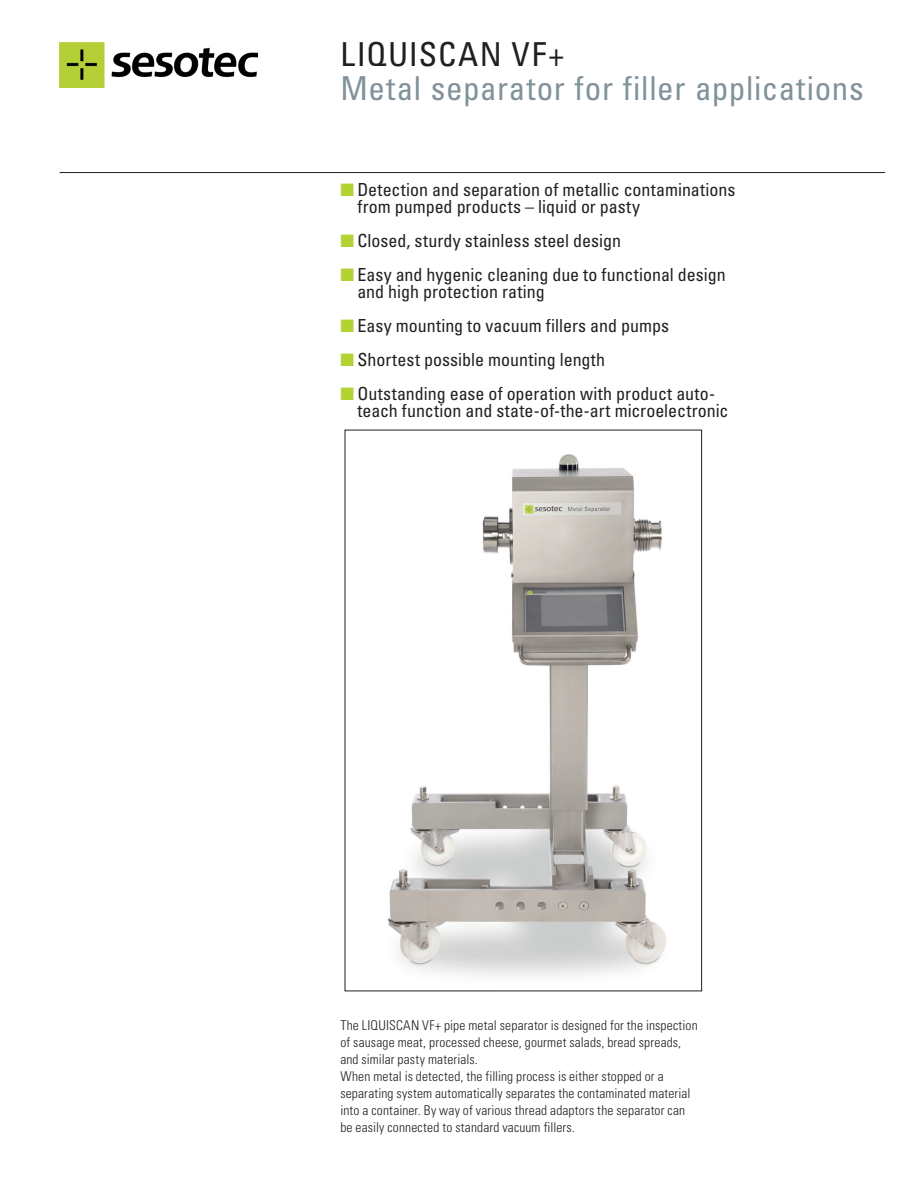
<style>
.page{position:relative;width:919px;height:1187px;background:#fff}
.page>*{position:absolute;margin:0;border:0;box-sizing:border-box;transform-origin:0 0}
.t1{font:condensed 33px "Univers LT";letter-spacing:.02em;color:#81929b}
.t2{font:condensed 33px "Univers LT";letter-spacing:.04em;color:#231f20}
.t3{font:condensed 18px/17px "Univers LT";color:#231f20}
.t4{font:300 condensed 13.5px/17px "Univers LT";letter-spacing:.015em;color:#231f20}
.s1{color:#b3d234}
</style>
<div class="page">
<hr style="left:60px;top:172px;width:824px;height:1px;background:#231f20">
<img style="left:60px;top:43px;width:197px;height:44px">
<img style="left:388px;top:454px;width:278px;height:523px">
<h1 class="t2" style="left:340px;top:34px;width:226px">LIQUISCAN VF+</h1>
<h1 class="t1" style="left:340px;top:68px;width:525px">Metal separator for filler applications</h1>
<h2 class="t3" style="left:357px;top:180px;width:379px;text-indent:-17px"><span class="s1">■</span> Detection and separation of metallic contaminations from pumped products – liquid or pasty</h2>
<h2 class="t3" style="left:340px;top:231px;width:282px"><span class="s1">■</span> Closed, sturdy stainless steel design</h2>
<h2 class="t3" style="left:357px;top:266px;width:370px;text-indent:-17px"><span class="s1">■</span> Easy and hygenic cleaning due to functional design and high protection rating</h2>
<h2 class="t3" style="left:340px;top:317px;width:330px"><span class="s1">■</span> Easy mounting to vacuum fillers and pumps</h2>
<h2 class="t3" style="left:340px;top:351px;width:266px"><span class="s1">■</span> Shortest possible mounting length</h2>
<h2 class="t3" style="left:357px;top:385px;width:372px;text-indent:-17px"><span class="s1">■</span> Outstanding ease of operation with product auto&shy;teach function and state-of-the-art microelectronic</h2>
<p class="t4" style="left:340px;top:1016px;width:359px">The LIQUISCAN VF+ pipe metal separator is designed for the inspection of sausage meat, processed cheese, gourmet salads, bread spreads, and similar pasty materials.<br>When metal is detected, the filling process is either stopped or a separating system automatically separates the contaminated material into a container. By way of various thread adaptors the separator can be easily connected to standard vacuum fillers.</p>
</div>
